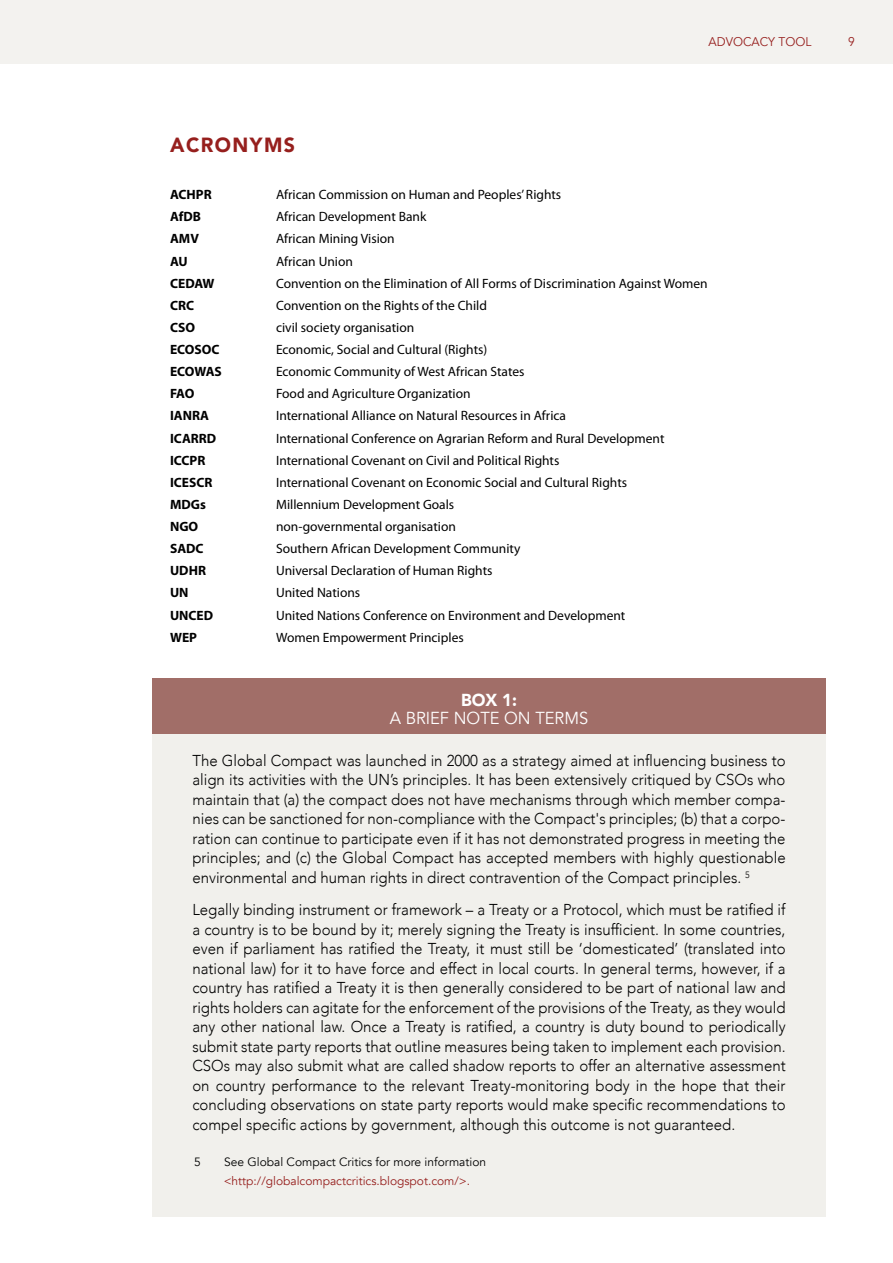
<style>
.page{position:relative;width:893px;height:1263px;background:#fff}
.page>*{position:absolute;margin:0;border:0;box-sizing:border-box;transform-origin:0 0}
.t1{font:900 20.4px "Avenir";color:#961f1d;scale:.95 1}
.t2{font:17.4px "Avenir";color:#fff;scale:.95 1}
.t3{font:900 17.4px "Avenir";color:#fff;scale:.95 1}
.t4{font:300 15.75px/19.5px "Avenir";color:#000;text-align:justify;scale:.95 1}
.t5{font:13.5px "Myriad Pro";color:#000}
.t6{font:700 13.5px "Myriad Pro";color:#000}
.t7{font:12.6px "Avenir";color:#961f1d;scale:.95 1}
.t8{font:12px "Avenir";color:#961f1d}
.t9{font:12px "Avenir";color:#000}
</style>
<div class="page">
<div style="left:0;top:0;width:893px;height:64px;background:#f3f2ef"></div>
<div style="left:152px;top:679px;width:674px;height:55px;background:#a16e68"></div>
<div style="left:152px;top:734px;width:674px;height:482px;background:#f1f0ec"></div>
<p class="t7" style="left:709px;top:34px;width:110px">ADVOCACY TOOL</p>
<p class="t7" style="left:848px;top:34px;width:9px">9</p>
<p class="t1" style="left:170px;top:127px;width:34px">ACRONYMS</p>
<p class="t6" style="left:170px;top:186px;width:43px">ACHPR</p>
<p class="t5" style="left:276px;top:186px;width:287px">African Commission on Human and Peoples’ Rights</p>
<p class="t6" style="left:170px;top:208px;width:32px">AfDB</p>
<p class="t5" style="left:276px;top:208px;width:152px">African Development Bank</p>
<p class="t6" style="left:170px;top:230px;width:30px">AMV</p>
<p class="t5" style="left:276px;top:231px;width:120px">African Mining Vision</p>
<p class="t6" style="left:170px;top:252px;width:19px">AU</p>
<p class="t5" style="left:276px;top:253px;width:78px">African Union</p>
<p class="t6" style="left:170px;top:274px;width:46px">CEDAW</p>
<p class="t5" style="left:276px;top:275px;width:433px">Convention on the Elimination of All Forms of Discrimination Against Women</p>
<p class="t6" style="left:170px;top:296px;width:26px">CRC</p>
<p class="t5" style="left:276px;top:297px;width:213px">Convention on the Rights of the Child</p>
<p class="t6" style="left:170px;top:319px;width:27px">CSO</p>
<p class="t5" style="left:276px;top:319px;width:140px">civil society organisation</p>
<p class="t6" style="left:170px;top:341px;width:51px">ECOSOC</p>
<p class="t5" style="left:276px;top:341px;width:213px">Economic, Social and Cultural (Rights)</p>
<p class="t6" style="left:170px;top:363px;width:53px">ECOWAS</p>
<p class="t5" style="left:276px;top:363px;width:250px">Economic Community of West African States</p>
<p class="t6" style="left:170px;top:385px;width:26px">FAO</p>
<p class="t5" style="left:276px;top:385px;width:196px">Food and Agriculture Organization</p>
<p class="t6" style="left:170px;top:407px;width:41px">IANRA</p>
<p class="t5" style="left:276px;top:408px;width:292px">International Alliance on Natural Resources in Africa</p>
<p class="t6" style="left:170px;top:429px;width:48px">ICARRD</p>
<p class="t5" style="left:276px;top:430px;width:390px">International Conference on Agrarian Reform and Rural Development</p>
<p class="t6" style="left:170px;top:451px;width:37px">ICCPR</p>
<p class="t5" style="left:276px;top:452px;width:285px">International Covenant on Civil and Political Rights</p>
<p class="t6" style="left:170px;top:473px;width:44px">ICESCR</p>
<p class="t5" style="left:276px;top:474px;width:353px">International Covenant on Economic Social and Cultural Rights</p>
<p class="t6" style="left:170px;top:496px;width:37px">MDGs</p>
<p class="t5" style="left:276px;top:496px;width:180px">Millennium Development Goals</p>
<p class="t6" style="left:170px;top:518px;width:30px">NGO</p>
<p class="t5" style="left:276px;top:518px;width:181px">non-governmental organisation</p>
<p class="t6" style="left:170px;top:540px;width:35px">SADC</p>
<p class="t5" style="left:276px;top:540px;width:246px">Southern African Development Community</p>
<p class="t6" style="left:170px;top:562px;width:37px">UDHR</p>
<p class="t5" style="left:276px;top:562px;width:218px">Universal Declaration of Human Rights</p>
<p class="t6" style="left:170px;top:584px;width:20px">UN</p>
<p class="t5" style="left:276px;top:585px;width:86px">United Nations</p>
<p class="t6" style="left:170px;top:606px;width:45px">UNCED</p>
<p class="t5" style="left:276px;top:607px;width:351px">United Nations Conference on Environment and Development</p>
<p class="t6" style="left:170px;top:628px;width:29px">WEP</p>
<p class="t5" style="left:276px;top:629px;width:189px">Women Empowerment Principles</p>
<p class="t3" style="left:461px;top:684px;width:60px">BOX 1:</p>
<p class="t2" style="left:390px;top:707px;width:36px">A Brief</p>
<p class="t2" style="left:454px;top:707px;width:25px">Noteon</p>
<p class="t2" style="left:535px;top:707px;width:22px">Terms</p>
<p class="t4" style="left:192px;top:751px;width:626px">The Global Compact was launched in 2000 as a strategy aimed at influencing business to align its activities with the UN’s principles. It has been extensively critiqued by CSOs who maintain that (a) the compact does not have mechanisms through which member compa&shy;nies can be sanctioned for non-compliance with the Compact's principles; (b) that a corpo&shy;ration can continue to participate even if it has not demonstrated progress in meeting the principles; and (c) the Global Compact has accepted members with highly questionable environmental and human rights in direct contravention of the Compact principles. <sup>5</sup></p>
<p class="t4" style="left:192px;top:900px;width:626px">Legally binding instrument or framework – a Treaty or a Protocol, which must be ratified if a country is to be bound by it; merely signing the Treaty is insufficient. In some countries, even if parliament has ratified the Treaty, it must still be ‘domesticated’ (translated into national law) for it to have force and effect in local courts. In general terms, however, if a country has ratified a Treaty it is then generally considered to be part of national law and rights holders can agitate for the enforcement of the provisions of the Treaty, as they would any other national law. Once a Treaty is ratified, a country is duty bound to periodically submit state party reports that outline measures being taken to implement each provision.<br>CSOs may also submit what are called shadow reports to offer an alternative assessment on country performance to the relevant Treaty-monitoring body in the hope that their concluding observations on state party reports would make specific recommendations to compel specific actions by government, although this outcome is not guaranteed.</p>
<p class="t9" style="left:194px;top:1154px;width:8px">5</p>
<p class="t9" style="left:224px;top:1154px;width:263px">See Global Compact Critics for more information</p>
<p class="t8" style="left:224px;top:1174px;width:248px">&lt;http://globalcompactcritics.blogspot.com/&gt;.</p>
</div>
